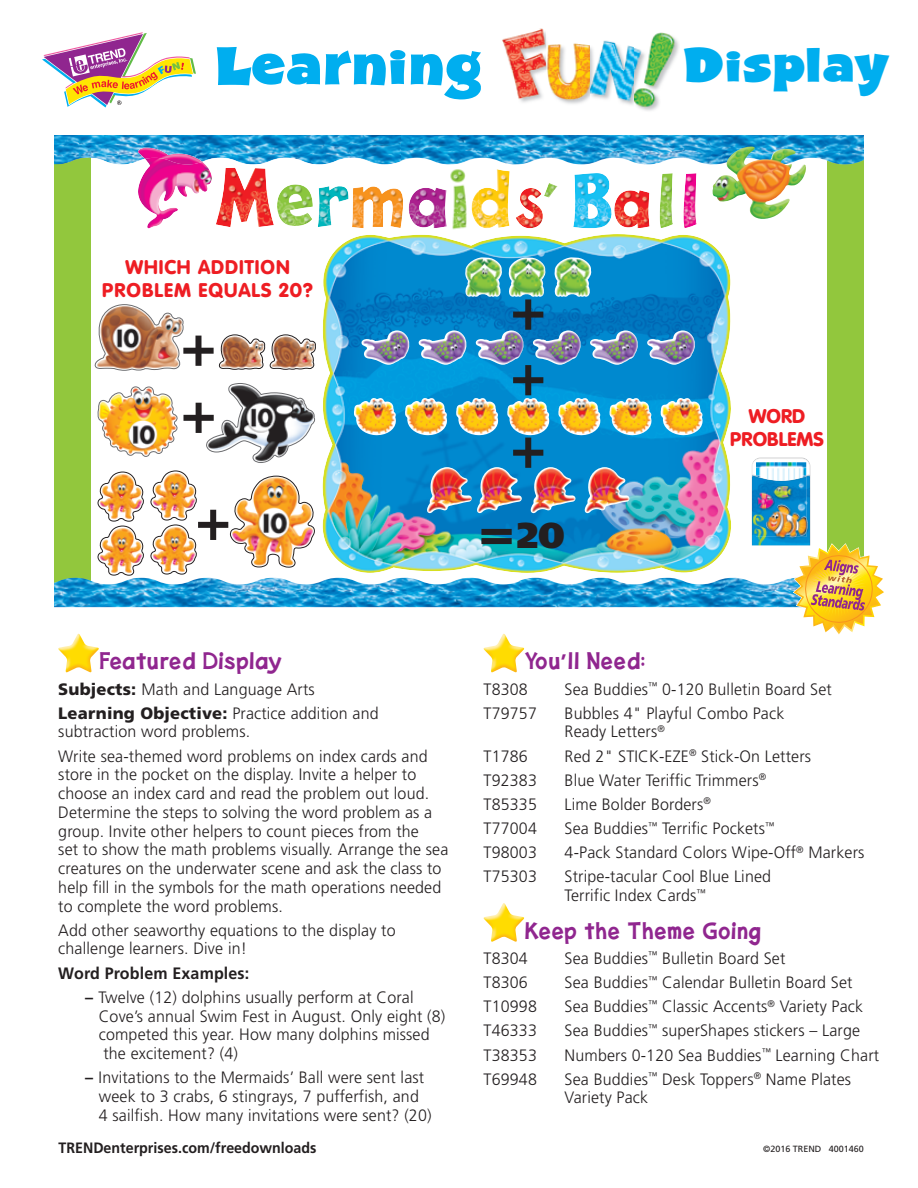
<style>
.page{position:relative;width:918px;height:1188px;background:#fff}
.page>*{position:absolute;margin:0;border:0;box-sizing:border-box;transform-origin:0 0}
.t1{font:52.65px "AS Shocard Block";letter-spacing:.04em;color:#00aeef}
.t2{font:46.95px "AS Shocard Block";letter-spacing:.035em;color:#00aeef}
.t3{font:900 36px "Frutiger";color:#231f20}
.t4{font:700 21px "Lorin";letter-spacing:.05em;color:#90268f}
.t5{font:900 19.5px/23.4px "VAG Rounded TREND";letter-spacing:.05em;color:#ee1d23;text-align:center}
.t6{font:900 19.5px/23.4px "VAG Rounded TREND";color:#ee1d23;text-align:center}
.t7{font:300 16.5px/18.8px "Frutiger";letter-spacing:.01em;color:#231f20}
.t8{font:700 16.5px "Frutiger";letter-spacing:.01em;color:#231f20}
.t9{font:700 15px "Frutiger";color:#231f20;scale:.95 1}
.t10{font:9px "Frutiger";color:#231f20}
.s1{font-weight:900}
.s2{font-weight:700}
.s3{font-family:"Frutiger"}
</style>
<div class="page">
<svg style="left:42px;top:32px;width:154px;height:76px"></svg>
<img style="left:544px;top:66px;width:93px;height:40px">
<img style="left:502px;top:28px;width:177px;height:38px">
<img style="left:510px;top:66px;width:34px;height:37px">
<img style="left:637px;top:66px;width:34px;height:45px">
<img style="left:58px;top:634px;width:41px;height:38px">
<img style="left:484px;top:634px;width:40px;height:38px">
<img style="left:484px;top:903px;width:40px;height:39px">
<div style="left:827px;top:164px;width:37px;height:379px;background:#92c73d"></div>
<div style="left:54px;top:164px;width:37px;height:414px;background:#92c73d"></div>
<img style="left:54px;top:578px;width:739px;height:29px">
<img style="left:54px;top:135px;width:810px;height:29px">
<img style="left:323px;top:234px;width:408px;height:339px">
<img style="left:216px;top:168px;width:58px;height:59px">
<img style="left:277px;top:184px;width:36px;height:42px">
<img style="left:318px;top:186px;width:31px;height:41px">
<img style="left:352px;top:186px;width:51px;height:42px">
<img style="left:409px;top:187px;width:36px;height:41px">
<img style="left:445px;top:169px;width:34px;height:66px">
<img style="left:445px;top:190px;width:1px;height:37px">
<img style="left:479px;top:169px;width:31px;height:59px">
<img style="left:472px;top:191px;width:7px;height:34px">
<img style="left:544px;top:183px;width:14px;height:15px">
<img style="left:516px;top:188px;width:27px;height:40px">
<img style="left:573px;top:173px;width:39px;height:55px">
<img style="left:614px;top:190px;width:36px;height:38px">
<img style="left:660px;top:173px;width:13px;height:55px">
<img style="left:683px;top:173px;width:14px;height:55px">
<img style="left:138px;top:158px;width:74px;height:70px">
<img style="left:138px;top:148px;width:64px;height:16px">
<img style="left:713px;top:147px;width:93px;height:72px">
<img style="left:427px;top:467px;width:45px;height:46px">
<img style="left:585px;top:467px;width:44px;height:46px">
<img style="left:477px;top:467px;width:45px;height:46px">
<img style="left:531px;top:467px;width:44px;height:46px">
<img style="left:465px;top:257px;width:37px;height:40px">
<img style="left:509px;top:257px;width:36px;height:40px">
<img style="left:555px;top:257px;width:36px;height:40px">
<img style="left:362px;top:330px;width:47px;height:35px">
<img style="left:647px;top:330px;width:48px;height:35px">
<img style="left:590px;top:330px;width:48px;height:35px">
<img style="left:419px;top:330px;width:47px;height:35px">
<img style="left:476px;top:330px;width:48px;height:35px">
<img style="left:533px;top:330px;width:48px;height:35px">
<img style="left:610px;top:398px;width:41px;height:37px">
<img style="left:558px;top:398px;width:42px;height:37px">
<img style="left:456px;top:398px;width:42px;height:37px">
<img style="left:354px;top:398px;width:42px;height:37px">
<img style="left:507px;top:398px;width:42px;height:37px">
<img style="left:405px;top:398px;width:42px;height:37px">
<img style="left:661px;top:398px;width:42px;height:37px">
<div style="left:525px;top:299px;width:6px;height:31px;background:#231f20"></div>
<div style="left:513px;top:312px;width:30px;height:6px;background:#231f20"></div>
<div style="left:525px;top:365px;width:6px;height:30px;background:#231f20"></div>
<div style="left:513px;top:377px;width:30px;height:6px;background:#231f20"></div>
<div style="left:525px;top:438px;width:6px;height:30px;background:#231f20"></div>
<div style="left:513px;top:450px;width:30px;height:6px;background:#231f20"></div>
<div style="left:481px;top:529px;width:31px;height:6px;background:#231f20"></div>
<div style="left:481px;top:538px;width:31px;height:6px;background:#231f20"></div>
<img style="left:752px;top:458px;width:58px;height:88px">
<img style="left:756px;top:462px;width:50px;height:14px">
<img style="left:756px;top:476px;width:50px;height:61px">
<svg style="left:205px;top:383px;width:110px;height:80px"></svg>
<div style="left:196px;top:403px;width:6px;height:30px;background:#231f20"></div>
<div style="left:183px;top:415px;width:31px;height:6px;background:#231f20"></div>
<svg style="left:94px;top:304px;width:90px;height:67px"></svg>
<div style="left:195px;top:336px;width:6px;height:30px;background:#231f20"></div>
<div style="left:183px;top:348px;width:31px;height:6px;background:#231f20"></div>
<svg style="left:218px;top:334px;width:98px;height:36px"></svg>
<img style="left:97px;top:386px;width:101px;height:190px">
<div style="left:210px;top:510px;width:6px;height:30px;background:#231f20"></div>
<div style="left:198px;top:522px;width:30px;height:6px;background:#231f20"></div>
<img style="left:230px;top:475px;width:85px;height:93px">
<svg style="left:793px;top:543px;width:91px;height:92px"></svg>
<h1 class="t1" style="left:216px;top:42px;width:269px">Learning</h1>
<h2 class="t2" style="left:684px;top:44px;width:206px">Display</h2>
<p class="t5" style="left:102px;top:256px;width:212px">WHICH ADDITION<br>PROBLEM EQUALS 20?</p>
<h3 class="t3" style="left:517px;top:521px;width:49px">20</h3>
<p class="t6" style="left:730px;top:405px;width:95px">WORD<br>PROBLEMS</p>
<p class="t4" style="left:100px;top:652px;width:184px">Featured Display</p>
<p class="t7" style="left:58px;top:678px;width:322px;line-height:24.2px"><span class="s1">Subjects:</span> Math and Language Arts<br><span class="s1">Learning Objective:</span> Practice addition and</p>
<p class="t7" style="left:58px;top:721px;width:371px;line-height:24.2px">subtraction word problems.<br>Write sea-themed word problems on index cards and</p>
<p class="t7" style="left:58px;top:767px;width:392px">store in the pocket on the display. Invite a helper to choose an index card and read the problem out loud.<br>Determine the steps to solving the word problem as a group. Invite other helpers to count pieces from the<br>set to show the math problems visually. Arrange the sea creatures on the underwater scene and ask the class to help fill in the symbols for the math operations needed to complete the word problems.</p>
<p class="t7" style="left:58px;top:922px;width:339px">Add other seaworthy equations to the display to challenge learners. Dive in!</p>
<p class="t8" style="left:58px;top:966px;width:193px">Word Problem Examples:</p>
<p class="t7" style="left:99px;top:989px;width:348px;text-indent:-14px"><span class="s2">–</span> Twelve (12) dolphins usually perform at Coral Cove’s annual Swim Fest in August. Only eight (8) competed this year. How many dolphins missed the excitement? (4)</p>
<p class="t7" style="left:99px;top:1069px;width:334px;text-indent:-14px"><span class="s2">–</span> Invitations to the Mermaids’ Ball were sent last week to 3 crabs, 6 stingrays, 7 pufferfish, and<br>4 sailfish. How many invitations were sent? (20)</p>
<p class="t4" style="left:525px;top:652px;width:121px">You<span class="s3">’</span>ll Need:</p>
<p class="t7" style="left:484px;top:681px;width:46px">T8308</p>
<p class="t7" style="left:565px;top:681px;width:269px">Sea Buddies<sup>™</sup> 0-120 Bulletin Board Set</p>
<p class="t7" style="left:484px;top:705px;width:55px">T79757</p>
<p class="t7" style="left:565px;top:705px;width:221px">Bubbles 4" Playful Combo Pack<br>Ready Letters<sup>®</sup></p>
<p class="t7" style="left:484px;top:748px;width:46px">T1786</p>
<p class="t7" style="left:565px;top:748px;width:248px">Red 2" STICK-EZE<sup>®</sup> Stick-On Letters</p>
<p class="t7" style="left:484px;top:772px;width:55px">T92383</p>
<p class="t7" style="left:565px;top:772px;width:203px">Blue Water Teriffic Trimmers<sup>®</sup></p>
<p class="t7" style="left:484px;top:796px;width:55px">T85335</p>
<p class="t7" style="left:565px;top:796px;width:148px">Lime Bolder Borders<sup>®</sup></p>
<p class="t7" style="left:484px;top:820px;width:55px">T77004</p>
<p class="t7" style="left:565px;top:820px;width:211px">Sea Buddies<sup>™</sup> Terrific Pockets<sup>™</sup></p>
<p class="t7" style="left:484px;top:844px;width:55px">T98003</p>
<p class="t7" style="left:565px;top:844px;width:301px">4-Pack Standard Colors Wipe-Off<sup>®</sup> Markers</p>
<p class="t7" style="left:484px;top:869px;width:55px">T75303</p>
<p class="t7" style="left:565px;top:869px;width:208px">Stripe-tacular Cool Blue Lined<br>Terrific Index Cards<sup>™</sup></p>
<p class="t4" style="left:525px;top:921px;width:237px">Keep the Theme Going</p>
<p class="t7" style="left:484px;top:950px;width:46px">T8304</p>
<p class="t7" style="left:565px;top:950px;width:222px">Sea Buddies<sup>™</sup> Bulletin Board Set</p>
<p class="t7" style="left:484px;top:974px;width:46px">T8306</p>
<p class="t7" style="left:565px;top:974px;width:289px">Sea Buddies<sup>™</sup> Calendar Bulletin Board Set</p>
<p class="t7" style="left:484px;top:998px;width:55px">T10998</p>
<p class="t7" style="left:565px;top:998px;width:300px">Sea Buddies<sup>™</sup> Classic Accents<sup>®</sup> Variety Pack</p>
<p class="t7" style="left:484px;top:1023px;width:55px">T46333</p>
<p class="t7" style="left:565px;top:1023px;width:297px">Sea Buddies<sup>™</sup> superShapes stickers – Large</p>
<p class="t7" style="left:484px;top:1047px;width:55px">T38353</p>
<p class="t7" style="left:565px;top:1047px;width:316px">Numbers 0-120 Sea Buddies<sup>™</sup> Learning Chart</p>
<p class="t7" style="left:484px;top:1071px;width:55px">T69948</p>
<p class="t7" style="left:565px;top:1071px;width:288px">Sea Buddies<sup>™</sup> Desk Toppers<sup>®</sup> Name Plates<br>Variety Pack</p>
<p class="t9" style="left:58px;top:1142px;width:273px">TRENDenterprises.com/freedownloads</p>
<p class="t10" style="left:763px;top:1145px;width:102px">©2016 TREND 4001460</p>
</div>
